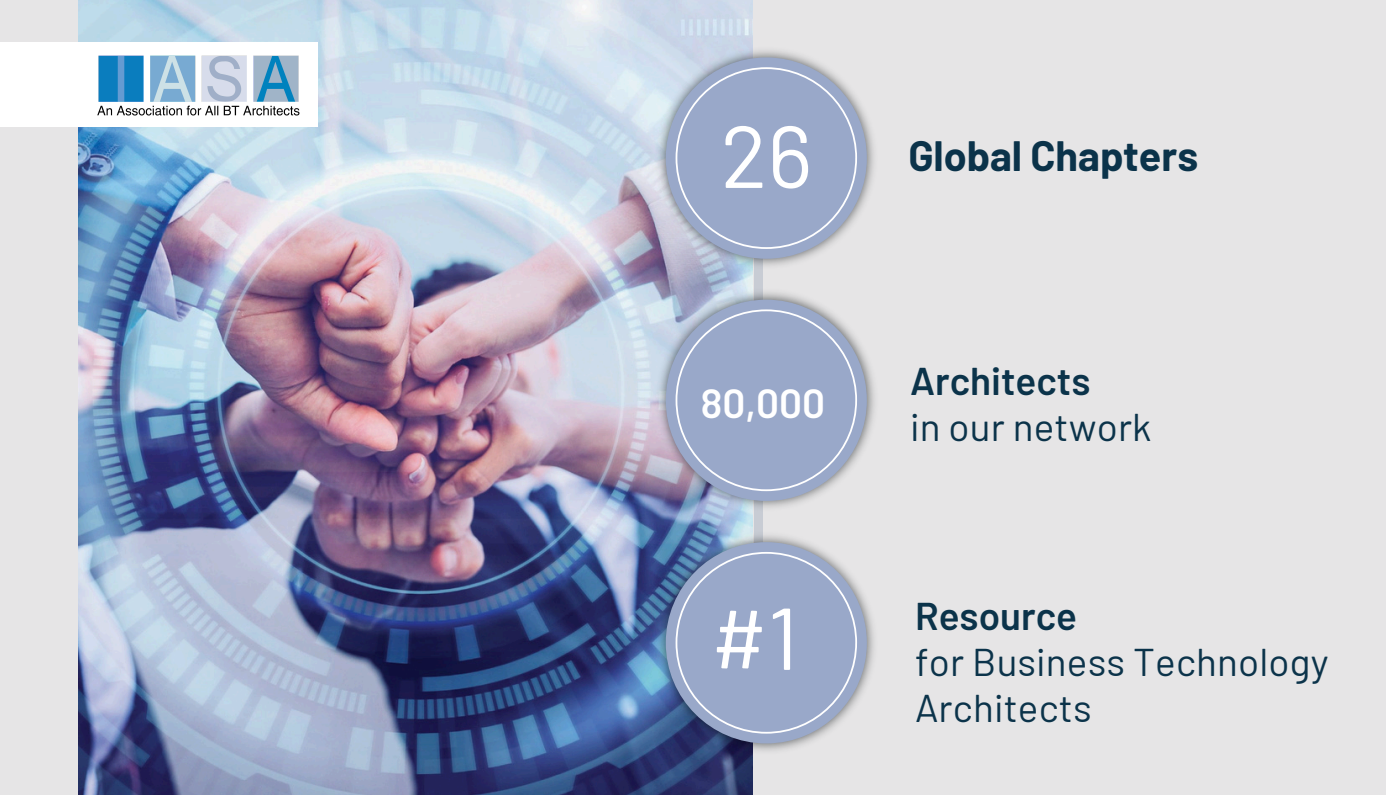
<style>
.page{position:relative;width:1386px;height:795px;background:#fff}
.page>*{position:absolute;margin:0;border:0;box-sizing:border-box;transform-origin:0 0}
.t1{font:87.5px "Barlow";color:#fff}
.t2{font:700 41.3px "Barlow";color:#0b334a}
.t3{font:600 40.43px "Barlow";color:#fff}
.t4{font:38.68px/46px "Barlow";letter-spacing:.005em;color:#0b334a}
.t5{font:600 38.68px "Barlow";color:#0b334a}
</style>
<div class="page">
<div style="left:0;top:0;width:1386px;height:794px;background:#e6e5e6"></div>
<img style="left:78px;top:0;width:675px;height:794px">
<img style="left:650px;top:42px;width:225px;height:716px">
<div style="left:666px;top:57px;width:201px;height:201px;background:#99a8c9;border-radius:50%"></div>
<svg style="left:676px;top:67px;width:181px;height:182px"></svg>
<div style="left:666px;top:299px;width:201px;height:201px;background:#99a8c9;border-radius:50%"></div>
<svg style="left:676px;top:309px;width:181px;height:182px"></svg>
<div style="left:666px;top:542px;width:201px;height:201px;background:#99a8c9;border-radius:50%"></div>
<svg style="left:676px;top:551px;width:181px;height:182px"></svg>
<div style="left:0;top:43px;width:318px;height:84px;background:#fff"></div>
<img style="left:97px;top:55px;width:202px;height:61px">
<h2 class="t1" style="left:721px;top:100px;width:93px">26</h2>
<p class="t3" style="left:701px;top:377px;width:126px">80,000</p>
<p class="t1" style="left:711px;top:582px;width:89px">#1</p>
<p class="t2" style="left:909px;top:130px;width:291px">Global Chapters</p>
<p class="t5" style="left:910px;top:356px;width:182px">Architects</p>
<h2 class="t4" style="left:910px;top:402px;width:243px">in our network</h2>
<h1 class="t5" style="left:915px;top:590px;width:164px">Resource</h1>
<p class="t4" style="left:915px;top:636px;width:415px">for Business Technology<br>Architects</p>
</div>
